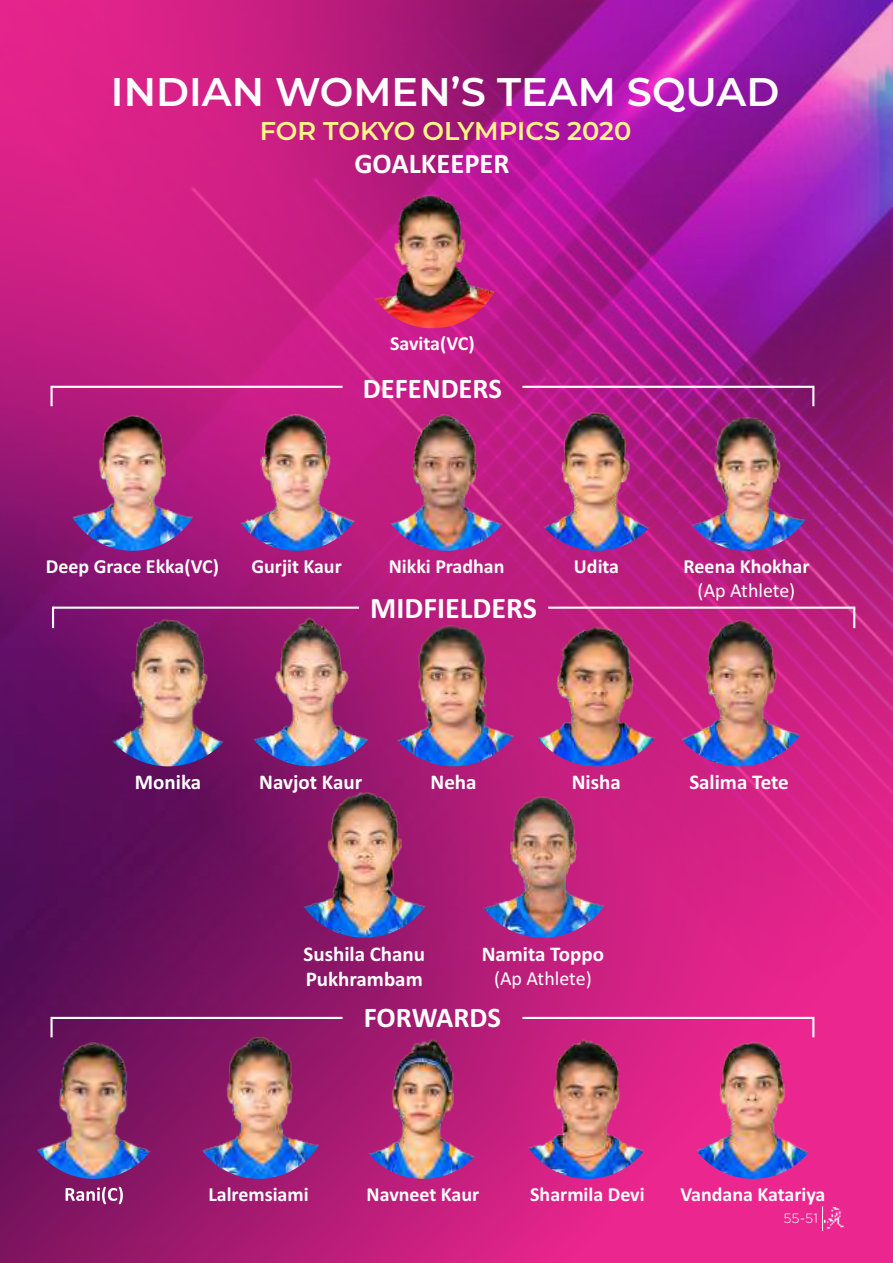
<style>
.page{position:relative;width:893px;height:1263px;background:#fff}
.page>*{position:absolute;margin:0;border:0;box-sizing:border-box;transform-origin:0 0}
.t1{font:600 39.9px "Montserrat";color:#fefefe}
.t2{font:700 30px "Calibri";color:#fefefe}
.t3{font:700 28.5px "Calibri";color:#fefefe}
.t4{font:600 25.65px "Montserrat";letter-spacing:-.005em;color:#fff688}
.t5{font:700 21px/25.7px "Calibri";color:#fefefe}
.t6{font:700 19.95px "Calibri";color:#fefefe}
.t7{font:19.95px "Calibri";color:#fefefe}
.t8{font:300 13.5px "Gotham";color:#fefefe}
</style>
<div class="page">
<img style="left:0;top:0;width:893px;height:1263px">
<img style="left:290px;top:788px;width:149px;height:150px;border-radius:50%">
<img style="left:468px;top:788px;width:150px;height:150px;border-radius:50%">
<img style="left:236px;top:617px;width:150px;height:149px;border-radius:50%">
<img style="left:93px;top:617px;width:150px;height:149px;border-radius:50%">
<img style="left:664px;top:617px;width:150px;height:149px;border-radius:50%">
<img style="left:379px;top:617px;width:149px;height:149px;border-radius:50%">
<img style="left:522px;top:617px;width:149px;height:149px;border-radius:50%">
<hr style="left:53px;top:607px;width:306px;height:2px;background:#fefefe">
<hr style="left:548px;top:607px;width:306px;height:2px;background:#fefefe">
<hr style="left:52px;top:607px;width:2px;height:21px;background:#fefefe">
<hr style="left:853px;top:607px;width:2px;height:21px;background:#fefefe">
<img style="left:226px;top:408px;width:142px;height:143px;border-radius:50%">
<img style="left:61px;top:410px;width:143px;height:141px">
<img style="left:675px;top:408px;width:143px;height:143px;border-radius:50%">
<img style="left:525px;top:408px;width:143px;height:143px;border-radius:50%">
<img style="left:376px;top:408px;width:142px;height:143px;border-radius:50%">
<hr style="left:52px;top:386px;width:291px;height:2px;background:#fefefe">
<hr style="left:522px;top:386px;width:291px;height:2px;background:#fefefe">
<hr style="left:50px;top:386px;width:3px;height:20px;background:#fefefe">
<hr style="left:812px;top:386px;width:2px;height:20px;background:#fefefe">
<img style="left:23px;top:1037px;width:142px;height:142px;border-radius:50%">
<svg style="left:66px;top:1187px;width:57px;height:17px"></svg>
<img style="left:682px;top:1036px;width:142px;height:143px;border-radius:50%">
<img style="left:187px;top:1036px;width:143px;height:143px;border-radius:50%">
<img style="left:352px;top:1036px;width:142px;height:143px;border-radius:50%">
<img style="left:516px;top:1036px;width:143px;height:143px;border-radius:50%">
<hr style="left:52px;top:1017px;width:291px;height:2px;background:#fefefe">
<hr style="left:522px;top:1017px;width:291px;height:2px;background:#fefefe">
<hr style="left:50px;top:1017px;width:3px;height:20px;background:#fefefe">
<hr style="left:812px;top:1017px;width:2px;height:20px;background:#fefefe">
<img style="left:361px;top:186px;width:143px;height:142px;border-radius:50%">
<svg style="left:822px;top:1206px;width:1px;height:25px"></svg>
<img style="left:825px;top:1208px;width:20px;height:22px">
<h1 class="t1" style="left:111px;top:67px;width:670px">INDIAN WOMEN’S TEAM SQUAD</h1>
<p class="t4" style="left:260px;top:115px;width:373px">FOR TOKYO OLYMPICS 2020</p>
<h3 class="t3" style="left:354px;top:152px;width:157px">GOALKEEPER</h3>
<p class="t6" style="left:390px;top:335px;width:86px">Savita(VC)</p>
<h3 class="t3" style="left:363px;top:376px;width:140px">DEFENDERS</h3>
<p class="t6" style="left:46px;top:558px;width:175px">Deep Grace Ekka(VC)</p>
<p class="t6" style="left:251px;top:558px;width:92px">Gurjit Kaur</p>
<p class="t6" style="left:684px;top:558px;width:127px">Reena Khokhar</p>
<p class="t7" style="left:698px;top:582px;width:99px">(Ap Athlete)</p>
<p class="t6" style="left:389px;top:558px;width:117px">Nikki Pradhan</p>
<p class="t6" style="left:574px;top:558px;width:47px">Udita</p>
<h2 class="t2" style="left:370px;top:596px;width:168px">MIDFIELDERS</h2>
<p class="t5" style="left:135px;top:771px;width:68px">Monika</p>
<p class="t5" style="left:259px;top:771px;width:104px">Navjot Kaur</p>
<p class="t5" style="left:430px;top:771px;width:48px">Neha</p>
<p class="t5" style="left:572px;top:771px;width:51px">Nisha</p>
<p class="t5" style="left:689px;top:771px;width:101px">Salima Tete</p>
<p class="t5" style="left:303px;top:943px;width:123px">Sushila Chanu<br>Pukhrambam</p>
<p class="t5" style="left:482px;top:943px;width:124px">Namita Toppo</p>
<p class="t7" style="left:494px;top:970px;width:99px">(Ap Athlete)</p>
<h3 class="t3" style="left:364px;top:1005px;width:139px">FORWARDS</h3>
<p class="t6" style="left:208px;top:1186px;width:102px">Lalremsiami</p>
<p class="t6" style="left:367px;top:1186px;width:114px">Navneet Kaur</p>
<p class="t6" style="left:530px;top:1186px;width:116px">Sharmila Devi</p>
<p class="t6" style="left:681px;top:1186px;width:146px">Vandana Katariya</p>
<p class="t8" style="left:783px;top:1213px;width:36px">55-51</p>
</div>
